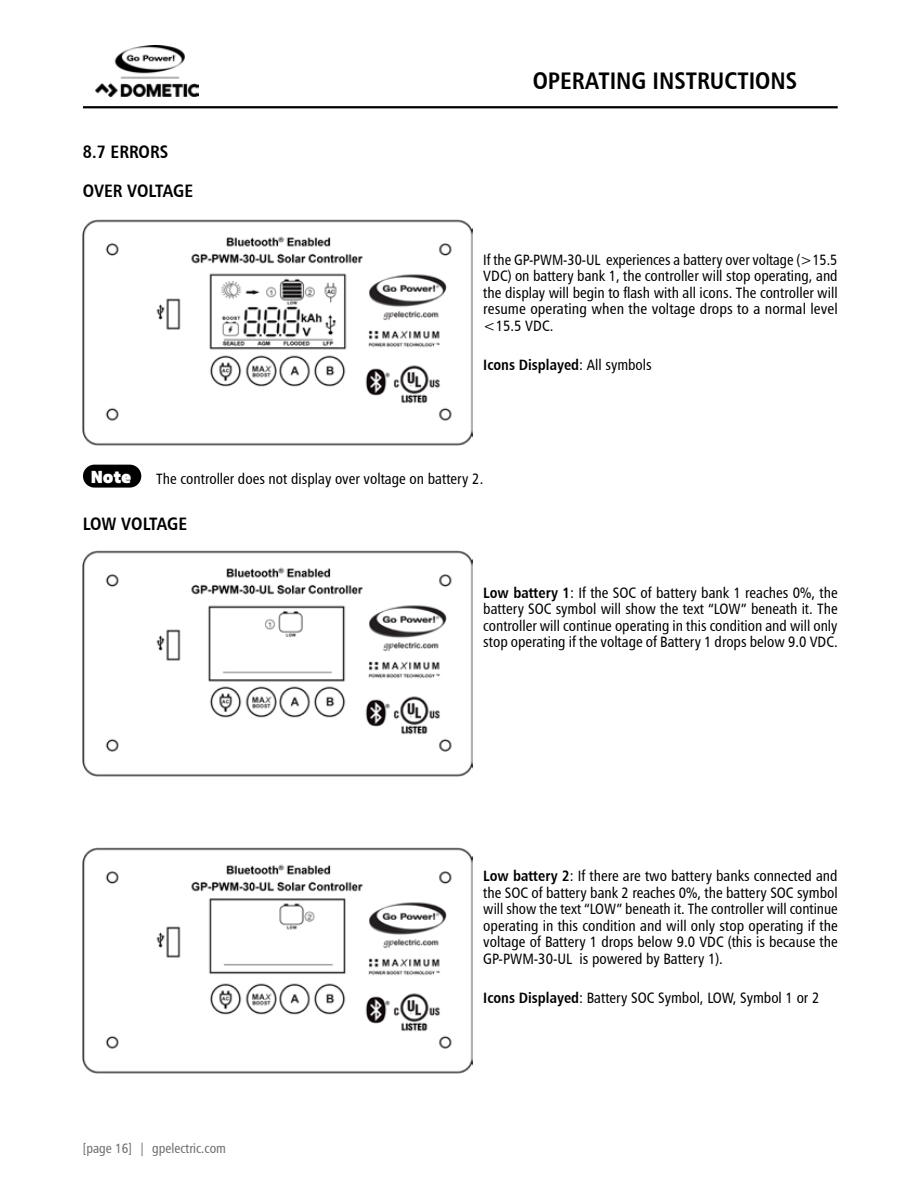
<style>
.page{position:relative;width:918px;height:1188px;background:#fff}
.page>*{position:absolute;margin:0;border:0;box-sizing:border-box;transform-origin:0 0}
.t1{font:24px "Humanist 777 BT Bold Condensed B";color:#000}
.t2{font:18px/39px "Humanist 777 BT Bold Condensed B";color:#000}
.t3{font:15px/16.5px "Humanist 777 BT Roman Condensed B";color:#000;text-align:justify}
.t4{font:15px "Humanist 777 BT Bold Condensed B";color:#000}
.t5{font:13.5px "Humanist 777 BT Roman Condensed B";color:#6d6e71}
.t6{font:13.5px "TT Supersize Bk";color:#fff}
.s1{font-family:"Humanist 777 BT Roman Condensed B"}
.s2{font-family:"Humanist 777 BT Bold Condensed B"}
</style>
<div class="page">
<img style="left:96px;top:46px;width:103px;height:50px">
<hr style="left:83px;top:106px;width:755px;height:2px;background:#000">
<div style="left:83px;top:465px;width:58px;height:23px;background:#000;border-radius:11px"></div>
<img style="left:83px;top:219px;width:389px;height:227px">
<img style="left:83px;top:550px;width:389px;height:227px">
<img style="left:83px;top:847px;width:389px;height:227px">
<p class="t2" style="left:83px;top:132px;width:112px">8.7 ERRORS<br>OVER VOLTAGE</p>
<h1 class="t1" style="left:533px;top:66px;width:266px">OPERATING INSTRUCTIONS</h1>
<p class="t3" style="left:483px;top:251px;width:356px">If the GP-PWM-30-UL experiences a battery over voltage (&gt;15.5<br>VDC) on battery bank 1, the controller will stop operating, and the display will begin to flash with all icons. The controller will resume operating when the voltage drops to a normal level &lt;15.5 VDC.</p>
<p class="t4" style="left:483px;top:355px;width:170px">Icons Displayed<span class="s1">: All symbols</span></p>
<p class="t6" style="left:91px;top:470px;width:42px">Note</p>
<p class="t3" style="left:156px;top:470px;width:329px">The controller does not display over voltage on battery 2.</p>
<p class="t2" style="left:83px;top:504px;width:106px">LOW VOLTAGE</p>
<p class="t3" style="left:483px;top:584px;width:356px"><span class="s2">Low battery 1</span>: If the SOC of battery bank 1 reaches 0%, the battery SOC symbol will show the text “LOW” beneath it. The controller will continue operating in this condition and will only stop operating if the voltage of Battery 1 drops below 9.0 VDC.</p>
<p class="t5" style="left:83px;top:1140px;width:145px">[page 16] | gpelectric.com</p>
<p class="t3" style="left:483px;top:867px;width:356px"><span class="s2">Low battery 2</span>: If there are two battery banks connected and the SOC of battery bank 2 reaches 0%, the battery SOC symbol will show the text “LOW” beneath it. The controller will continue operating in this condition and will only stop operating if the voltage of Battery 1 drops below 9.0 VDC (this is because the GP-PWM-30-UL is powered by Battery 1).</p>
<p class="t3" style="left:483px;top:989px;width:338px"><span class="s2">Icons Displayed</span>: Battery SOC Symbol, LOW, Symbol 1 or 2</p>
</div>
